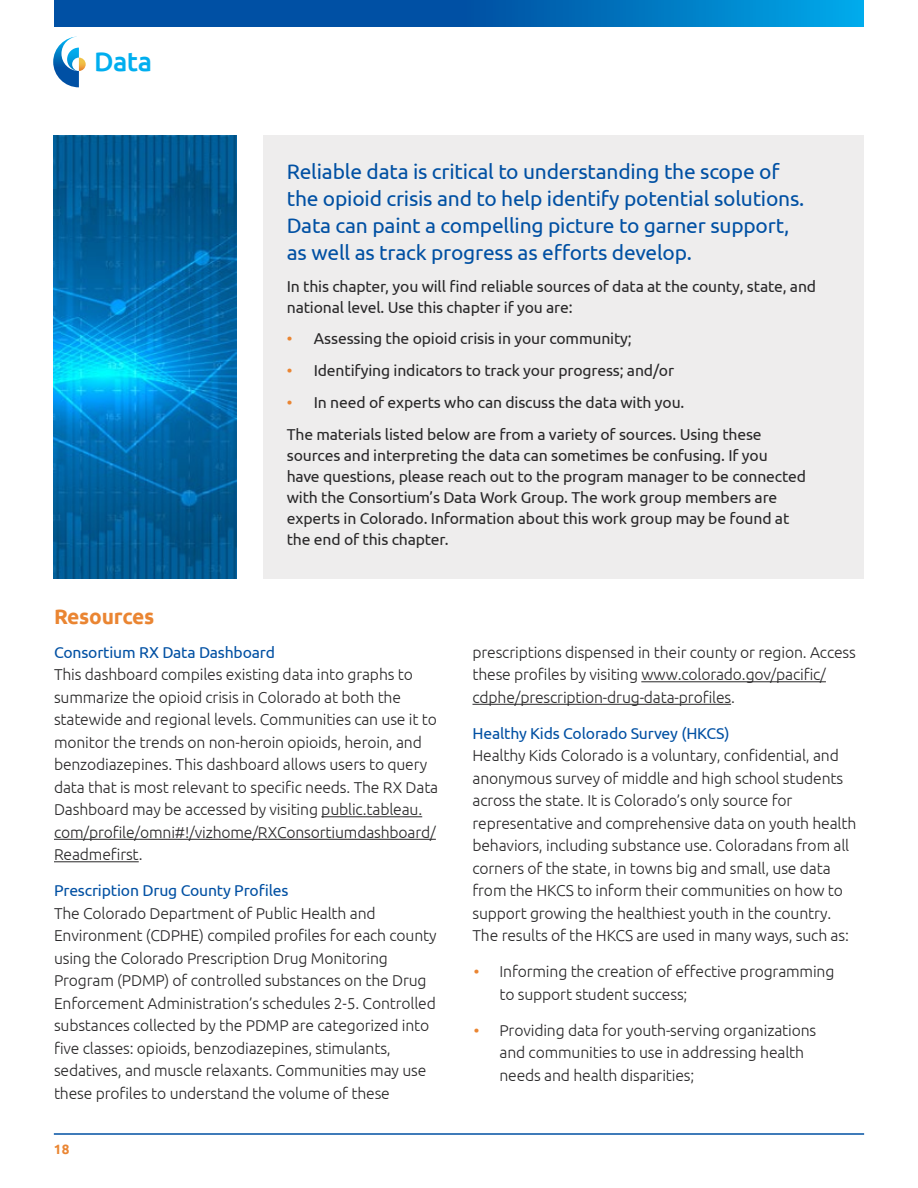
<style>
.page{position:relative;width:918px;height:1188px;background:#fff}
.page>*{position:absolute;margin:0;border:0;box-sizing:border-box;transform-origin:0 0}
.t1{font:500 27px "Ubuntu";color:#00aeef}
.t2{font:21px/27px "Ubuntu";letter-spacing:-.01em;color:#0050a3}
.t3{font:700 21px "Ubuntu";letter-spacing:-.01em;color:#ea8532}
.t4{font:300 15.75px/22.5px "Ubuntu";letter-spacing:-.01em;color:#292829}
.t5{font:15.75px/21px "Ubuntu";letter-spacing:-.01em;color:#292829}
.t6{font:15.75px "Ubuntu";letter-spacing:-.01em;color:#0050a3}
.t7{font:700 13.5px "Ubuntu";color:#ea8532}
.s1{color:#ea8532}
.s2{font-weight:400;font-style:italic;color:#ea8532}
</style>
<div class="page">
<svg style="left:54px;top:0;width:810px;height:27px;background:#0065b4"></svg>
<svg style="left:53px;top:36px;width:33px;height:51px"></svg>
<hr style="left:54px;top:1133px;width:810px;height:2px;background:#0050a3">
<img style="left:54px;top:135px;width:182px;height:444px">
<div style="left:263px;top:135px;width:601px;height:444px;background:#eeeded"></div>
<hr style="left:321px;top:816px;width:101px;height:1px;background:#292829">
<hr style="left:54px;top:839px;width:382px;height:1px;background:#292829">
<hr style="left:54px;top:861px;width:85px;height:1px;background:#292829">
<hr style="left:641px;top:681px;width:185px;height:1px;background:#292829">
<hr style="left:472px;top:704px;width:259px;height:1px;background:#292829">
<h1 class="t1" style="left:94px;top:44px;width:59px">Data</h1>
<h2 class="t2" style="left:287px;top:157px;width:519px">Reliable data is critical to understanding the scope of the opioid crisis and to help identify potential solutions.<br>Data can paint a compelling picture to garner support, as well as track progress as efforts develop.</h2>
<p class="t5" style="left:287px;top:275px;width:531px">In this chapter, you will find reliable sources of data at the county, state, and national level. Use this chapter if you are:</p>
<p class="t5" style="left:287px;top:328px;width:346px"><span class="s1">•</span> Assessing the opioid crisis in your community;</p>
<p class="t5" style="left:287px;top:360px;width:389px"><span class="s1">•</span> Identifying indicators to track your progress; and/or</p>
<p class="t5" style="left:287px;top:386px;width:476px;line-height:31.8px"><span class="s1">•</span> In need of experts who can discuss the data with you.<br>The materials listed below are from a variety of sources. Using these</p>
<p class="t5" style="left:287px;top:444px;width:521px">sources and interpreting the data can sometimes be confusing. If you<br>have questions, please reach out to the program manager to be connected with the Consortium’s Data Work Group. The work group members are experts in Colorado. Information about this work group may be found at the end of this chapter.</p>
<h2 class="t3" style="left:54px;top:604px;width:102px">Resources</h2>
<p class="t6" style="left:54px;top:642px;width:223px">Consortium RX Data Dashboard</p>
<p class="t4" style="left:54px;top:663px;width:386px">This dashboard compiles existing data into graphs to summarize the opioid crisis in Colorado at both the statewide and regional levels. Communities can use it to monitor the trends on non-heroin opioids, heroin, and benzodiazepines. This dashboard allows users to query data that is most relevant to specific needs. The RX Data Dashboard may be accessed by visiting public.tableau. com/profile/omni#!/vizhome/RXConsortiumdashboard/ Readmefirst.</p>
<p class="t6" style="left:54px;top:881px;width:236px">Prescription Drug County Profiles</p>
<p class="t4" style="left:54px;top:901px;width:384px">The Colorado Department of Public Health and Environment (CDPHE) compiled profiles for each county using the Colorado Prescription Drug Monitoring Program (PDMP) of controlled substances on the Drug Enforcement Administration’s schedules 2-5. Controlled substances collected by the PDMP are categorized into five classes: opioids, benzodiazepines, stimulants, sedatives, and muscle relaxants. Communities may use these profiles to understand the volume of these</p>
<p class="t7" style="left:54px;top:1141px;width:17px">18</p>
<p class="t4" style="left:472px;top:640px;width:385px">prescriptions dispensed in their county or region. Access these profiles by visiting www.colorado.gov/pacific/ cdphe/prescription-drug-data-profiles.</p>
<p class="t6" style="left:472px;top:724px;width:259px">Healthy Kids Colorado Survey (HKCS)</p>
<p class="t4" style="left:472px;top:744px;width:385px">Healthy Kids Colorado is a voluntary, confidential, and anonymous survey of middle and high school students across the state. It is Colorado’s only source for representative and comprehensive data on youth health behaviors, including substance use. Coloradans from all corners of the state, in towns big and small, use data from the HKCS to inform their communities on how to support growing the healthiest youth in the country.<br>The results of the HKCS are used in many ways, such as:</p>
<p class="t4" style="left:499px;top:960px;width:336px;text-indent:-27px"><span class="s2">•</span> Informing the creation of effective programming to support student success;</p>
<p class="t4" style="left:499px;top:1018px;width:318px;text-indent:-27px"><span class="s2">•</span> Providing data for youth-serving organizations and communities to use in addressing health needs and health disparities;</p>
</div>
